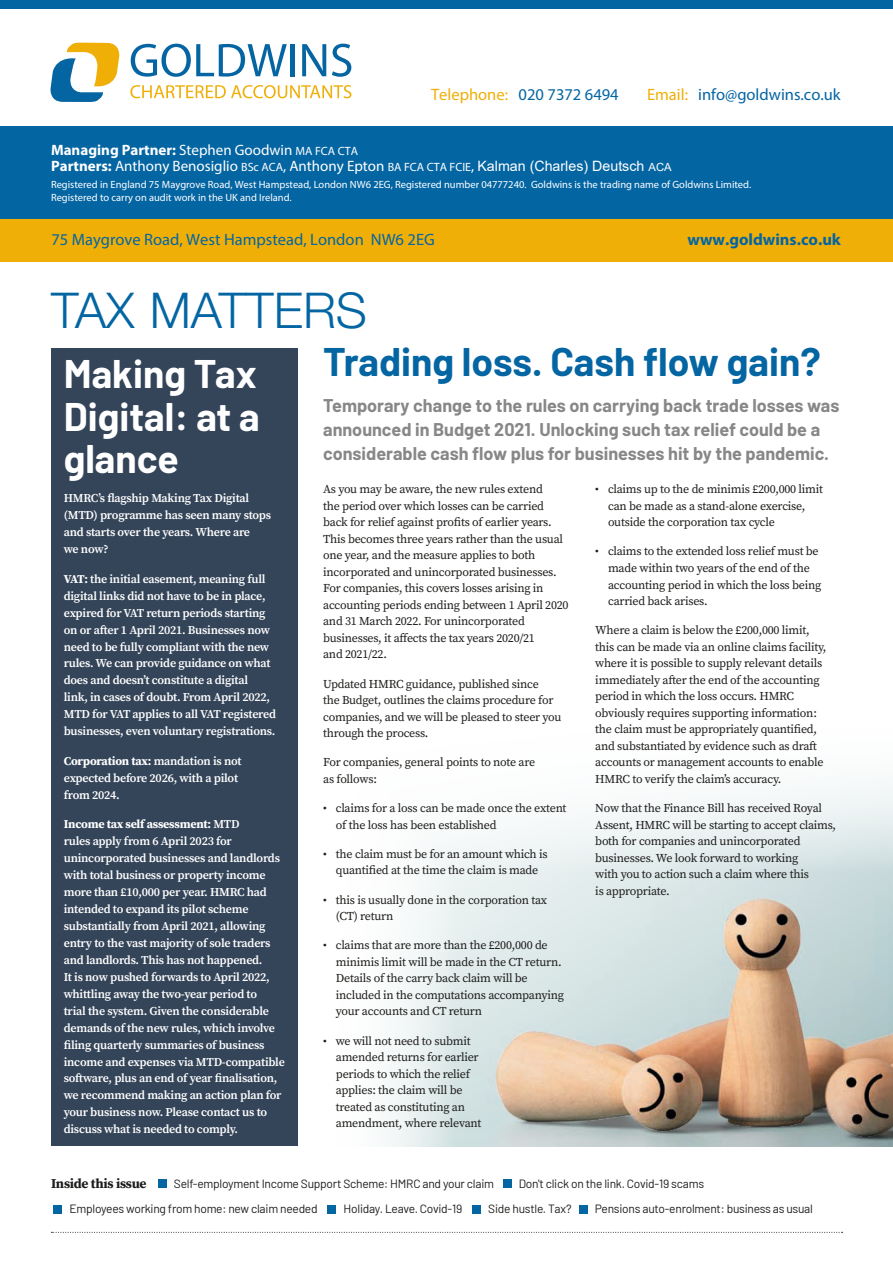
<style>
.page{position:relative;width:893px;height:1263px;background:#fff}
.page>*{position:absolute;margin:0;border:0;box-sizing:border-box;transform-origin:0 0}
.t1{font:300 49.35px "Helvetica Neue";color:#0465a3}
.t2{font:700 39px/42.5px "Barlow";color:#fff;text-align:justify}
.t3{font:700 39px "Barlow";color:#0465a3}
.t4{font:700 18px/24px "Barlow";color:#878787}
.t5{font:16.5px "Myriad Pro";color:#0465a3}
.t6{font:700 16.5px "Myriad Pro";color:#0465a3}
.t7{font:15px "Myriad Pro";color:#fff}
.t8{font:700 15px "Myriad Pro";color:#fff}
.t9{font:700 13.5px "Source Serif Pro";letter-spacing:-.02em;color:#1d1d1b}
.t10{font:12px/16.5px "Source Serif Pro";letter-spacing:-.02em;color:#1d1d1b}
.t11{font:600 12px/17px "Source Serif Pro";letter-spacing:-.02em;color:#fff}
.t12{font:12px "Barlow";letter-spacing:-.02em;color:#1d1d1b}
.t13{font:10.5px/12.8px "Myriad Pro";color:#fff}
.s1{color:#efaf07}
.s2{font-weight:400}
.s3{font-weight:400;font-size:12px}
.s4{font-weight:700}
.s5{font-size:12px}
.s6{font-family:"Arial";font-size:14.25px}
.s7{font-family:"Arial";font-size:11.25px}
</style>
<div class="page">
<div style="left:0;top:126px;width:893px;height:111px;background:#0465a3"></div>
<svg style="left:131px;top:44px;width:156px;height:33px"></svg>
<hr style="left:291px;top:44px;width:4px;height:32px;background:#0564a2">
<svg style="left:302px;top:44px;width:24px;height:32px"></svg>
<svg style="left:332px;top:44px;width:19px;height:33px"></svg>
<svg style="left:130px;top:85px;width:221px;height:13px"></svg>
<svg style="left:51px;top:43px;width:69px;height:59px"></svg>
<div style="left:0;top:0;width:893px;height:9px;background:#0465a3"></div>
<div style="left:1px;top:219px;width:892px;height:42px;background:#efaf07"></div>
<svg style="left:51px;top:1232px;width:792px;height:1px"></svg>
<div style="left:158px;top:1180px;width:9px;height:8px;background:#0465a3"></div>
<div style="left:503px;top:1180px;width:8px;height:8px;background:#0465a3"></div>
<div style="left:54px;top:1205px;width:8px;height:8px;background:#0465a3"></div>
<div style="left:328px;top:1205px;width:8px;height:8px;background:#0465a3"></div>
<div style="left:472px;top:1205px;width:9px;height:8px;background:#0465a3"></div>
<div style="left:579px;top:1205px;width:8px;height:8px;background:#0465a3"></div>
<img style="left:491px;top:894px;width:402px;height:251px">
<div style="left:51px;top:349px;width:247px;height:797px;background:#344459"></div>
<h3 class="t5" style="left:431px;top:84px;width:189px"><span class="s1">Telephone:</span> 020 7372 6494</h3>
<h3 class="t5" style="left:647px;top:84px;width:195px"><span class="s1">Email:</span> info@goldwins.co.uk</h3>
<p class="t8" style="left:51px;top:140px;width:309px">Managing Partner: <span class="s2">Stephen Goodwin</span> <span class="s3">MA FCA CTA</span></p>
<p class="t13" style="left:51px;top:178px;width:702px">Registered in England 75 Maygrove Road, West Hampstead, London NW6 2EG, Registered number 04777240. Goldwins is the trading name of Goldwins Limited.<br>Registered to carry on audit work in the UK and Ireland.</p>
<p class="t7" style="left:51px;top:157px;width:622px"><span class="s4">Partners:</span> Anthony Benosiglio <span class="s5">BSc ACA</span>, Anthony Epton <span class="s5">BA FCA CTA FCIE</span>, <span class="s6">Kalman (Charles) Deutsch</span> <span class="s7">ACA</span></p>
<h3 class="t5" style="left:51px;top:230px;width:385px">75 Maygrove Road, West Hampstead, London NW6 2EG</h3>
<h3 class="t6" style="left:687px;top:229px;width:155px">www.goldwins.co.uk</h3>
<h1 class="t1" style="left:51px;top:280px;width:318px">TAX MATTERS</h1>
<h2 class="t2" style="left:64px;top:350px;width:197px">Making Tax Digital: at a glance</h2>
<p class="t11" style="left:64px;top:490px;width:209px">HMRC’s flagship Making Tax Digital (MTD) programme has seen many stops and starts over the years. Where are<br>we now?</p>
<p class="t11" style="left:64px;top:570px;width:214px"><span class="s4">VAT:</span> the initial easement, meaning full digital links did not have to be in place, expired for VAT return periods starting on or after 1 April 2021. Businesses now need to be fully compliant with the new rules. We can provide guidance on what does and doesn’t constitute a digital<br>link, in cases of doubt. From April 2022, MTD for VAT applies to all VAT registered businesses, even voluntary registrations.</p>
<p class="t11" style="left:64px;top:752px;width:179px"><span class="s4">Corporation tax:</span> mandation is not expected before 2026, with a pilot from 2024.</p>
<p class="t11" style="left:64px;top:816px;width:223px"><span class="s4">Income tax self assessment:</span> MTD<br>rules apply from 6 April 2023 for unincorporated businesses and landlords with total business or property income more than £10,000 per year. HMRC had intended to expand its pilot scheme substantially from April 2021, allowing entry to the vast majority of sole traders and landlords. This has not happened.<br>It is now pushed forwards to April 2022, whittling away the two-year period to<br>trial the system. Given the considerable demands of the new rules, which involve filing quarterly summaries of business income and expenses via MTD-compatible software, plus an end of year finalisation, we recommend making an action plan for your business now. Please contact us to discuss what is needed to comply.</p>
<h2 class="t3" style="left:323px;top:333px;width:499px">Trading loss. Cash flow gain?</h2>
<h3 class="t4" style="left:323px;top:392px;width:518px">Temporary change to the rules on carrying back trade losses was announced in Budget 2021. Unlocking such tax relief could be a considerable cash flow plus for businesses hit by the pandemic.</h3>
<p class="t10" style="left:323px;top:481px;width:247px">As you may be aware, the new rules extend<br>the period over which losses can be carried back for relief against profits of earlier years.<br>This becomes three years rather than the usual one year, and the measure applies to both incorporated and unincorporated businesses.<br>For companies, this covers losses arising in accounting periods ending between 1 April 2020 and 31 March 2022. For unincorporated businesses, it affects the tax years 2020/21<br>and 2021/22.</p>
<p class="t10" style="left:323px;top:675px;width:240px">Updated HMRC guidance, published since<br>the Budget, outlines the claims procedure for companies, and we will be pleased to steer you through the process.</p>
<p class="t10" style="left:323px;top:754px;width:214px">For companies, general points to note are as follows:</p>
<p class="t10" style="left:336px;top:800px;width:232px;text-indent:-13px">• claims for a loss can be made once the extent of the loss has been established</p>
<p class="t10" style="left:323px;top:845px;width:226px;text-align:center">• the claim must be for an amount which is quantified at the time the claim is made</p>
<p class="t10" style="left:336px;top:891px;width:213px;text-indent:-13px">• this is usually done in the corporation tax (CT) return</p>
<p class="t10" style="left:336px;top:937px;width:229px;text-indent:-13px">• claims that are more than the £200,000 de minimis limit will be made in the CT return.<br>Details of the carry back claim will be included in the computations accompanying your accounts and CT return</p>
<p class="t10" style="left:336px;top:1032px;width:147px;text-indent:-13px">• we will not need to submit amended returns for earlier periods to which the relief applies: the claim will be treated as constituting an amendment, where relevant</p>
<p class="t10" style="left:608px;top:481px;width:217px;text-indent:-13px">• claims up to the de minimis £200,000 limit can be made as a stand-alone exercise, outside the corporation tax cycle</p>
<p class="t10" style="left:608px;top:543px;width:215px;text-indent:-13px">• claims to the extended loss relief must be made within two years of the end of the accounting period in which the loss being carried back arises.</p>
<p class="t10" style="left:595px;top:622px;width:233px">Where a claim is below the £200,000 limit, this can be made via an online claims facility, where it is possible to supply relevant details immediately after the end of the accounting period in which the loss occurs. HMRC obviously requires supporting information: the claim must be appropriately quantified, and substantiated by evidence such as draft accounts or management accounts to enable HMRC to verify the claim’s accuracy.</p>
<p class="t10" style="left:595px;top:800px;width:242px">Now that the Finance Bill has received Royal Assent, HMRC will be starting to accept claims, both for companies and unincorporated businesses. We look forward to working<br>with you to action such a claim where this<br>is appropriate.</p>
<p class="t9" style="left:51px;top:1174px;width:97px">Inside this issue</p>
<p class="t12" style="left:174px;top:1175px;width:322px">Self-employment Income Support Scheme: HMRC and your claim</p>
<p class="t12" style="left:519px;top:1175px;width:187px">Don't click on the link. Covid-19 scams</p>
<p class="t12" style="left:70px;top:1200px;width:250px">Employees working from home: new claim needed</p>
<p class="t12" style="left:344px;top:1200px;width:120px">Holiday. Leave. Covid-19</p>
<p class="t12" style="left:488px;top:1200px;width:85px">Side hustle. Tax?</p>
<p class="t12" style="left:595px;top:1200px;width:220px">Pensions auto-enrolment: business as usual</p>
</div>
